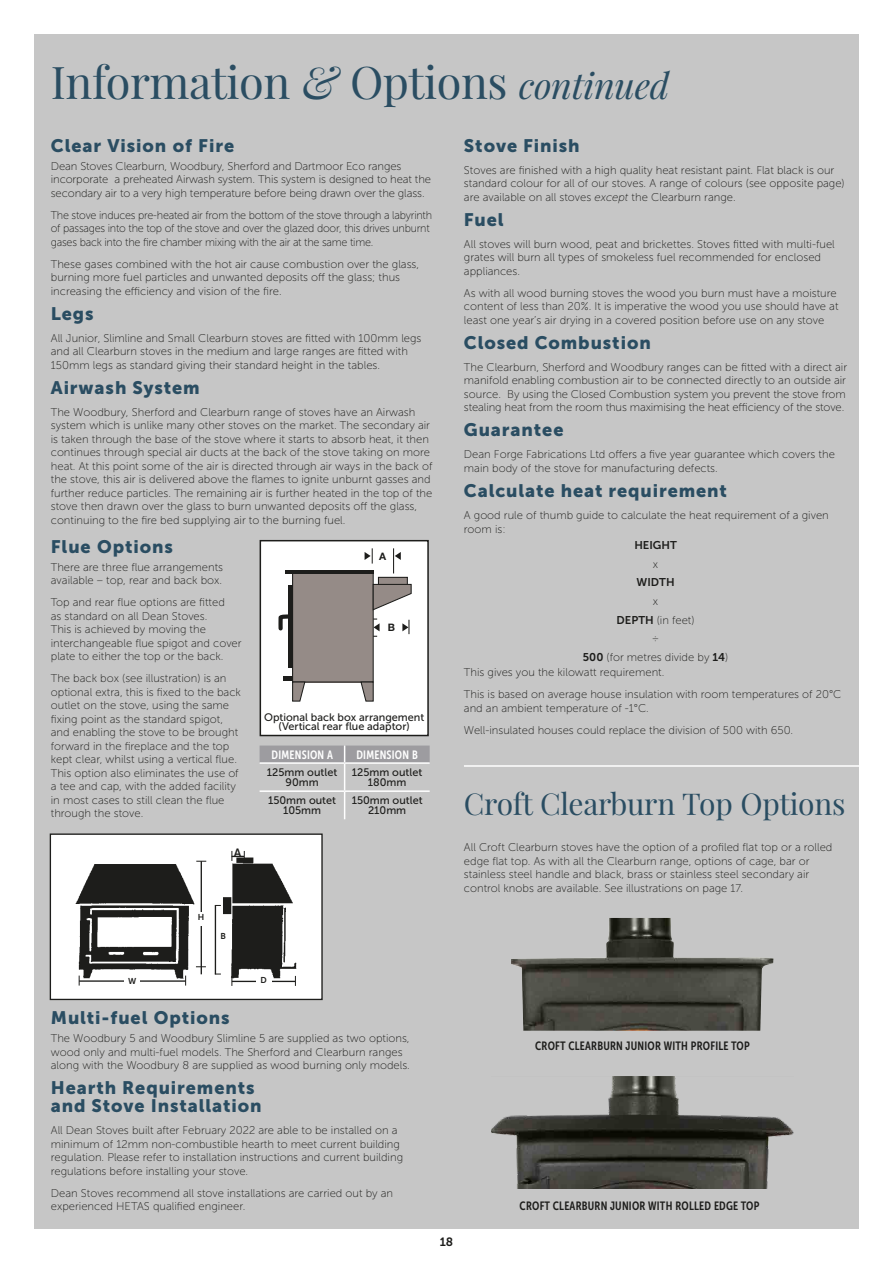
<style>
.page{position:relative;width:893px;height:1263px;background:#fff}
.page>*{position:absolute;margin:0;border:0;box-sizing:border-box;transform-origin:0 0}
.t1{font:45px "Playfair Display";letter-spacing:-.01em;color:#2a4d62}
.t2{font:30px "Playfair Display";letter-spacing:-.01em;color:#2a4d62}
.t3{font:18px/18px "Museo Sans 900";letter-spacing:.05em;color:#2a4d62}
.t4{font:12px "Museo Sans Cond 700";letter-spacing:.02em;color:#1d1d1b;scale:.95 1}
.t5{font:12px "Museo Sans Cond 700";letter-spacing:.02em;color:#fff;scale:.95 1}
.t6{font:12px "Museo Sans 700";color:#1d1d1b}
.t7{font:11.25px/13.5px "Museo Sans 100";color:#1d1d1b}
.t8{font:11.25px/13.5px "Museo Sans 100";letter-spacing:-.02em;color:#1d1d1b;scale:.96 1}
.t9{font:11.25px "Museo Sans 700";color:#1d1d1b}
.t10{font:10.8px/9.8px "Museo Sans 500";color:#1d1d1b;text-align:center}
.t11{font:700 10.35px "Helvetica Neue";color:#1d1d1b}
.t12{font:8.55px "Museo Sans 700";color:#1d1d1b}
.s1{font-style:italic}
.s2{font-style:italic;font-size:36px}
.s3{font-family:"Museo Sans 700"}
</style>
<div class="page">
<div style="left:34px;top:34px;width:825px;height:1195px;background:#c6c6c6"></div>
<div style="left:50px;top:834px;width:272px;height:165px;background:#fff"></div>
<div style="left:50px;top:833px;width:273px;height:167px;border:1px solid #1d1d1b"></div>
<img style="left:75px;top:855px;width:222px;height:127px">
<hr style="left:201px;top:861px;width:1px;height:113px;background:#1d1d1b">
<div style="left:202px;top:912px;width:14px;height:12px;background:#fff"></div>
<div style="left:195px;top:912px;width:12px;height:13px;background:#fff"></div>
<hr style="left:79px;top:980px;width:107px;height:2px;background:#1d1d1b">
<div style="left:125px;top:976px;width:15px;height:12px;background:#fff"></div>
<hr style="left:232px;top:981px;width:63px;height:1px;background:#1d1d1b">
<div style="left:256px;top:976px;width:15px;height:13px;background:#fff"></div>
<hr style="left:215px;top:905px;width:1px;height:69px;background:#1d1d1b">
<div style="left:217px;top:932px;width:12px;height:13px;background:#fff"></div>
<svg style="left:232px;top:851px;width:13px;height:10px"></svg>
<div style="left:260px;top:541px;width:168px;height:194px;background:#fff"></div>
<div style="left:378px;top:577px;width:29px;height:8px;background:#958b87"></div>
<div style="left:378px;top:577px;width:30px;height:9px;border:1px solid #1d1d1b"></div>
<div style="left:293px;top:572px;width:80px;height:110px;background:#958b87"></div>
<svg style="left:292px;top:681px;width:14px;height:21px"></svg>
<svg style="left:360px;top:681px;width:14px;height:21px"></svg>
<svg style="left:372px;top:583px;width:40px;height:28px"></svg>
<hr style="left:285px;top:570px;width:89px;height:3px;background:#1d1d1b">
<div style="left:288px;top:585px;width:5px;height:83px;background:#1d1d1b"></div>
<hr style="left:283px;top:676px;width:10px;height:4px;background:#1d1d1b">
<svg style="left:278px;top:614px;width:10px;height:17px"></svg>
<svg style="left:365px;top:548px;width:8px;height:15px"></svg>
<svg style="left:393px;top:548px;width:8px;height:25px"></svg>
<svg style="left:402px;top:620px;width:7px;height:14px"></svg>
<svg style="left:373px;top:618px;width:7px;height:19px"></svg>
<div style="left:260px;top:540px;width:169px;height:196px;border:2px solid #1d1d1b"></div>
<svg style="left:260px;top:745px;width:170px;height:74px"></svg>
<img style="left:511px;top:918px;width:262px;height:113px">
<img style="left:491px;top:1076px;width:302px;height:113px">
<hr style="left:464px;top:765px;width:409px;height:2px;background:#fff">
<h1 class="t1" style="left:51px;top:54px;width:620px">Information <span class="s1">&amp;</span> Options <span class="s2">continued</span></h1>
<h3 class="t3" style="left:51px;top:137px;width:185px">Clear Vision of Fire</h3>
<p class="t7" style="left:51px;top:159px;width:382px">Dean Stoves Clearburn, Woodbury, Sherford and Dartmoor Eco ranges incorporate a preheated Airwash system. This system is designed to heat the secondary air to a very high temperature before being drawn over the glass.</p>
<p class="t8" style="left:51px;top:208px;width:399px">The stove induces pre-heated air from the bottom of the stove through a labyrinth of passages into the top of the stove and over the glazed door, this drives unburnt gases back into the fire chamber mixing with the air at the same time.</p>
<p class="t7" style="left:51px;top:257px;width:370px">These gases combined with the hot air cause combustion over the glass, burning more fuel particles and unwanted deposits off the glass; thus increasing the efficiency and vision of the fire.</p>
<h3 class="t3" style="left:51px;top:304px;width:44px">Legs</h3>
<p class="t7" style="left:51px;top:331px;width:372px">All Junior, Slimline and Small Clearburn stoves are fitted with 100mm legs and all Clearburn stoves in the medium and large ranges are fitted with<br>150mm legs as standard giving their standard height in the tables.</p>
<h3 class="t3" style="left:51px;top:378px;width:150px">Airwash System</h3>
<p class="t7" style="left:51px;top:405px;width:383px">The Woodbury, Sherford and Clearburn range of stoves have an Airwash system which is unlike many other stoves on the market. The secondary air is taken through the base of the stove where it starts to absorb heat, it then continues through special air ducts at the back of the stove taking on more heat. At this point some of the air is directed through air ways in the back of the stove, this air is delivered above the flames to ignite unburnt gasses and further reduce particles. The remaining air is further heated in the top of the stove then drawn over the glass to burn unwanted deposits off the glass, continuing to the fire bed supplying air to the burning fuel.</p>
<h3 class="t3" style="left:51px;top:538px;width:124px">Flue Options</h3>
<p class="t7" style="left:51px;top:560px;width:174px">There are three flue arrangements available – top, rear and back box.</p>
<p class="t7" style="left:51px;top:596px;width:192px">Top and rear flue options are fitted<br>as standard on all Dean Stoves.<br>This is achieved by moving the interchangeable flue spigot and cover plate to either the top or the back.</p>
<p class="t7" style="left:51px;top:672px;width:192px">The back box (see illustration) is an optional extra, this is fixed to the back outlet on the stove, using the same fixing point as the standard spigot, and enabling the stove to be brought forward in the fireplace and the top kept clear, whilst using a vertical flue.<br>This option also eliminates the use of a tee and cap, with the added facility in most cases to still clean the flue through the stove.</p>
<h3 class="t3" style="left:464px;top:137px;width:117px">Stove Finish</h3>
<p class="t7" style="left:464px;top:163px;width:382px">Stoves are finished with a high quality heat resistant paint. Flat black is our standard colour for all of our stoves. A range of colours (see opposite page) are available on all stoves <span class="s1">except</span> the Clearburn range.</p>
<h3 class="t3" style="left:464px;top:211px;width:41px">Fuel</h3>
<p class="t7" style="left:464px;top:237px;width:372px">All stoves will burn wood, peat and brickettes. Stoves fitted with multi-fuel grates will burn all types of smokeless fuel recommended for enclosed appliances.</p>
<p class="t7" style="left:464px;top:286px;width:376px">As with all wood burning stoves the wood you burn must have a moisture content of less than 20%. It is imperative the wood you use should have at least one year’s air drying in a covered position before use on any stove</p>
<h3 class="t3" style="left:464px;top:334px;width:188px">Closed Combustion</h3>
<p class="t7" style="left:464px;top:360px;width:385px">The Clearburn, Sherford and Woodbury ranges can be fitted with a direct air manifold enabling combustion air to be connected directly to an outside air source. By using the Closed Combustion system you prevent the stove from stealing heat from the room thus maximising the heat efficiency of the stove.</p>
<h3 class="t3" style="left:464px;top:421px;width:101px">Guarantee</h3>
<p class="t7" style="left:464px;top:448px;width:372px">Dean Forge Fabrications Ltd offers a five year guarantee which covers the main body of the stove for manufacturing defects.</p>
<h3 class="t3" style="left:464px;top:482px;width:265px">Calculate heat requirement</h3>
<p class="t7" style="left:464px;top:508px;width:366px">A good rule of thumb guide to calculate the heat requirement of a given room is:</p>
<p class="t9" style="left:634px;top:539px;width:44px">HEIGHT</p>
<p class="t7" style="left:653px;top:557px;width:7px">x</p>
<p class="t9" style="left:637px;top:576px;width:39px">WIDTH</p>
<p class="t7" style="left:583px;top:592px;width:147px;line-height:18.6px;text-align:center">x<br><span class="s3">DEPTH</span> (in feet)<br>÷<br><span class="s3">500</span> (for metres divide by <span class="s3">14</span>)</p>
<p class="t7" style="left:464px;top:662px;width:379px;line-height:22px">This gives you the kilowatt requirement.<br>This is based on average house insulation with room temperatures of 20°C</p>
<p class="t7" style="left:464px;top:697px;width:331px;line-height:22px">and an ambient temperature of -1°C.<br>Well-insulated houses could replace the division of 500 with 650.</p>
<p class="t11" style="left:379px;top:550px;width:9px">A</p>
<p class="t11" style="left:388px;top:621px;width:9px">B</p>
<p class="t10" style="left:264px;top:712px;width:162px">Optional back box arrangement (Vertical rear flue adaptor)</p>
<p class="t5" style="left:272px;top:748px;width:66px">DIMENSION A</p>
<p class="t5" style="left:356px;top:748px;width:66px">DIMENSION B</p>
<p class="t10" style="left:267px;top:768px;width:72px">125mm outlet<br>90mm</p>
<p class="t10" style="left:352px;top:768px;width:72px">125mm outlet<br>180mm</p>
<p class="t10" style="left:268px;top:796px;width:70px">150mm outet<br>105mm</p>
<p class="t10" style="left:352px;top:796px;width:72px">150mm outlet<br>210mm</p>
<h2 class="t2" style="left:464px;top:785px;width:383px">Croft Clearburn Top Options</h2>
<p class="t6" style="left:234px;top:846px;width:9px">A</p>
<p class="t12" style="left:198px;top:912px;width:8px">H</p>
<p class="t12" style="left:220px;top:931px;width:7px">B</p>
<p class="t12" style="left:128px;top:976px;width:10px">W</p>
<p class="t12" style="left:260px;top:976px;width:8px">D</p>
<h3 class="t3" style="left:51px;top:1009px;width:180px">Multi-fuel Options</h3>
<p class="t7" style="left:51px;top:1031px;width:361px">The Woodbury 5 and Woodbury Slimline 5 are supplied as two options, wood only and multi-fuel models. The Sherford and Clearburn ranges along with the Woodbury 8 are supplied as wood burning only models.</p>
<h3 class="t3" style="left:51px;top:1079px;width:212px">Hearth Requirements and Stove Installation</h3>
<p class="t7" style="left:51px;top:1123px;width:354px">All Dean Stoves built after February 2022 are able to be installed on a minimum of 12mm non-combustible hearth to meet current building regulation. Please refer to installation instructions and current building regulations before installing your stove.</p>
<p class="t7" style="left:51px;top:1186px;width:344px">Dean Stoves recommend all stove installations are carried out by an experienced HETAS qualified engineer.</p>
<p class="t7" style="left:464px;top:841px;width:370px">All Croft Clearburn stoves have the option of a profiled flat top or a rolled edge flat top. As with all the Clearburn range, options of cage, bar or stainless steel handle and black, brass or stainless steel secondary air control knobs are available. See illustrations on page 17.</p>
<p class="t4" style="left:535px;top:1039px;width:227px">CROFT CLEARBURN JUNIOR WITH PROFILE TOP</p>
<p class="t6" style="left:440px;top:1235px;width:15px">18</p>
<p class="t4" style="left:520px;top:1199px;width:254px">CROFT CLEARBURN JUNIOR WITH ROLLED EDGE TOP</p>
</div>
